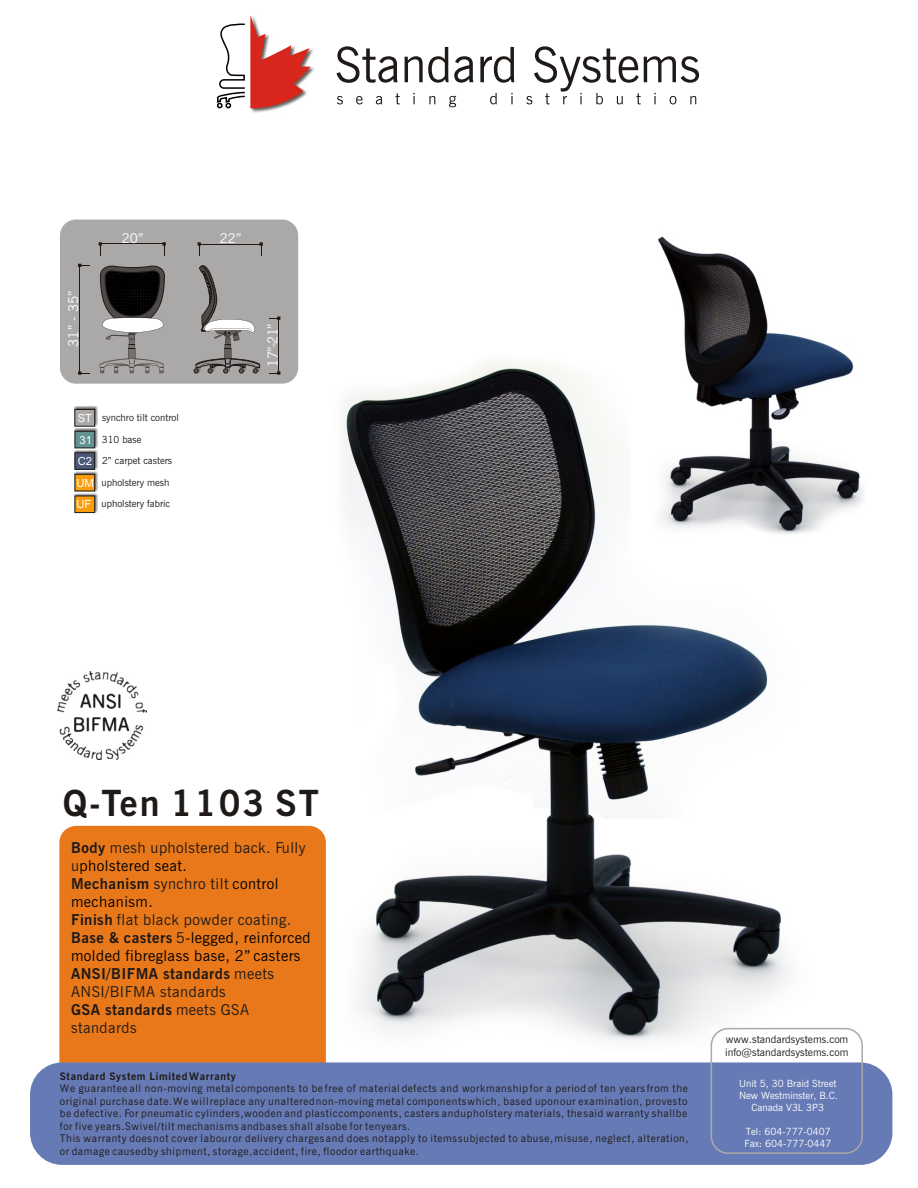
<style>
.page{position:relative;width:918px;height:1188px;background:#fff}
.page>*{position:absolute;margin:0;border:0;box-sizing:border-box;transform-origin:0 0}
.t1{font:700 36px "News Goth BT";letter-spacing:.06em;color:#1f1a17}
.t2{font:15px/18px "News Goth BT";letter-spacing:.03em;color:#1f1a17}
.t3{font:15px/18px "News Goth BT";letter-spacing:.03em;color:#000}
.t4{font:13.5px "News Goth BT";color:#fff}
.t5{font:11.25px "Arial";color:#fff}
.t6{font:10.5px/12.6px "News Goth BT";letter-spacing:.06em;color:#1f1a17}
.t7{font:10.5px/12.6px "News Goth BT";color:#1f1a17}
.t8{font:700 10.5px "News Goth BT";letter-spacing:.06em;color:#1f1a17}
.t9{font:9.9px/11.9px "News Goth BT";color:#fff;text-align:center}
.t10{font:9.75px/21.3px "News Goth BT";color:#1f1a17}
.s1{font-family:"Arial";font-size:11.25px;color:#fff}
.s2{font-weight:700}
.s3{color:#000}
.s4{font-weight:700;color:#1f1a17}
.s5{color:#1f1a17}
</style>
<div class="page">
<img style="left:278px;top:287px;width:585px;height:775px">
<div style="left:59px;top:826px;width:267px;height:236px;background:#e8781a"></div>
<div style="left:30px;top:1062px;width:862px;height:103px;background:#667ab5"></div>
<div style="left:711px;top:1028px;width:152px;height:126px;border:2px solid #aba8a8;border-radius:17px"></div>
<img style="left:251px;top:49px;width:63px;height:63px">
<svg style="left:216px;top:15px;width:94px;height:93px"></svg>
<svg style="left:336px;top:46px;width:363px;height:61px"></svg>
<img style="left:75px;top:450px;width:22px;height:20px">
<div style="left:75px;top:453px;width:20px;height:16px;background:#4a5778"></div>
<div style="left:75px;top:453px;width:20px;height:17px;border:1px solid #1f1a17"></div>
<img style="left:75px;top:407px;width:23px;height:19px">
<div style="left:75px;top:409px;width:20px;height:17px;background:#aba8a8"></div>
<div style="left:75px;top:409px;width:20px;height:17px;border:1px solid #1f1a17"></div>
<img style="left:75px;top:429px;width:22px;height:19px">
<div style="left:75px;top:431px;width:20px;height:17px;background:#619191"></div>
<div style="left:75px;top:431px;width:20px;height:17px;border:1px solid #211f1c"></div>
<img style="left:75px;top:472px;width:22px;height:19px">
<div style="left:75px;top:474px;width:20px;height:17px;background:#fa9c0d"></div>
<div style="left:75px;top:474px;width:20px;height:17px;border:1px solid #211f1c"></div>
<img style="left:75px;top:493px;width:22px;height:20px">
<div style="left:75px;top:496px;width:20px;height:17px;background:#fa9c0d"></div>
<div style="left:75px;top:496px;width:20px;height:17px;border:1px solid #211f1c"></div>
<img style="left:631px;top:236px;width:233px;height:325px">
<img style="left:58px;top:671px;width:89px;height:89px">
<svg style="left:60px;top:220px;width:238px;height:164px;background:#9c9999"></svg>
<p class="t4" style="left:68px;top:347px;width:58px;rotate:-90deg">31” - 35”</p>
<p class="t4" style="left:122px;top:232px;width:23px">20”</p>
<p class="t4" style="left:220px;top:232px;width:23px">22”</p>
<p class="t10" style="left:78px;top:408px;width:103px"><span class="s1">ST</span> synchro tilt control</p>
<p class="t10" style="left:102px;top:451px;width:72px">2” carpet casters upholstery mesh</p>
<p class="t10" style="left:80px;top:430px;width:63px"><span class="s1">31</span> 310 base</p>
<p class="t5" style="left:76px;top:478px;width:19px">UM</p>
<p class="t5" style="left:78px;top:457px;width:16px">C2</p>
<p class="t10" style="left:76px;top:494px;width:95px"><span class="s1">UF</span> upholstery fabric</p>
<p class="t4" style="left:267px;top:367px;width:45px;rotate:-90deg">17”-21”</p>
<h1 class="t1" style="left:63px;top:788px;width:258px">Q-Ten 1103 ST</h1>
<h2 class="t2" style="left:71px;top:840px;width:236px"><span class="s2">Body</span> mesh upholstered back. Fully u<span class="s3">pholstered seat.</span></h2>
<h2 class="t3" style="left:71px;top:876px;width:209px"><span class="s4">Mechanism</span> <span class="s5">synchro tilt</span> control mechanism.</h2>
<h2 class="t2" style="left:71px;top:912px;width:241px"><span class="s2">Finish</span> flat black powder coating.<br><span class="s2">Base &amp; casters</span> 5<span class="s3">-legged, reinforced</span></h2>
<h2 class="t2" style="left:71px;top:966px;width:204px"><span class="s2">ANSI/BIFMA standards</span> meets<br>ANSI/BIFMA standards<br><span class="s2">GSA standards</span> meets GSA standards</h2>
<h2 class="t3" style="left:71px;top:948px;width:231px">molded fibreglass base, 2” casters</h2>
<p class="t8" style="left:60px;top:1072px;width:178px">Standard System Limited Warranty</p>
<p class="t6" style="left:60px;top:1083px;width:630px">We guarantee all non-moving metal components to be free of material defects and workmanship for a period of ten years from the original purchase date. We will replace any unaltered non-moving metal components which, based upon our examination, proves to be defective. For pneumatic cylinders, wooden and plastic components, casters and upholstery materials, the said warranty shall be for five years. Swivel/tilt mechanisms and bases shall also be for ten years.<br>This warranty does not cover labour or delivery charges and does not apply to items subjected to abuse, misuse, neglect, alteration, or damage caused by shipment, storage, accident, fire, flood or earthquake.</p>
<p class="t7" style="left:725px;top:1034px;width:125px">www.standardsystems.com info@standardsystems.com</p>
<p class="t9" style="left:739px;top:1079px;width:100px">Unit 5, 30 Braid Street<br>New Westminster, B.C.<br>Canada V3L 3P3</p>
<p class="t9" style="left:745px;top:1126px;width:89px;text-align:left">Tel: 604-777-0407<br>Fax: 604-777-0447</p>
</div>
